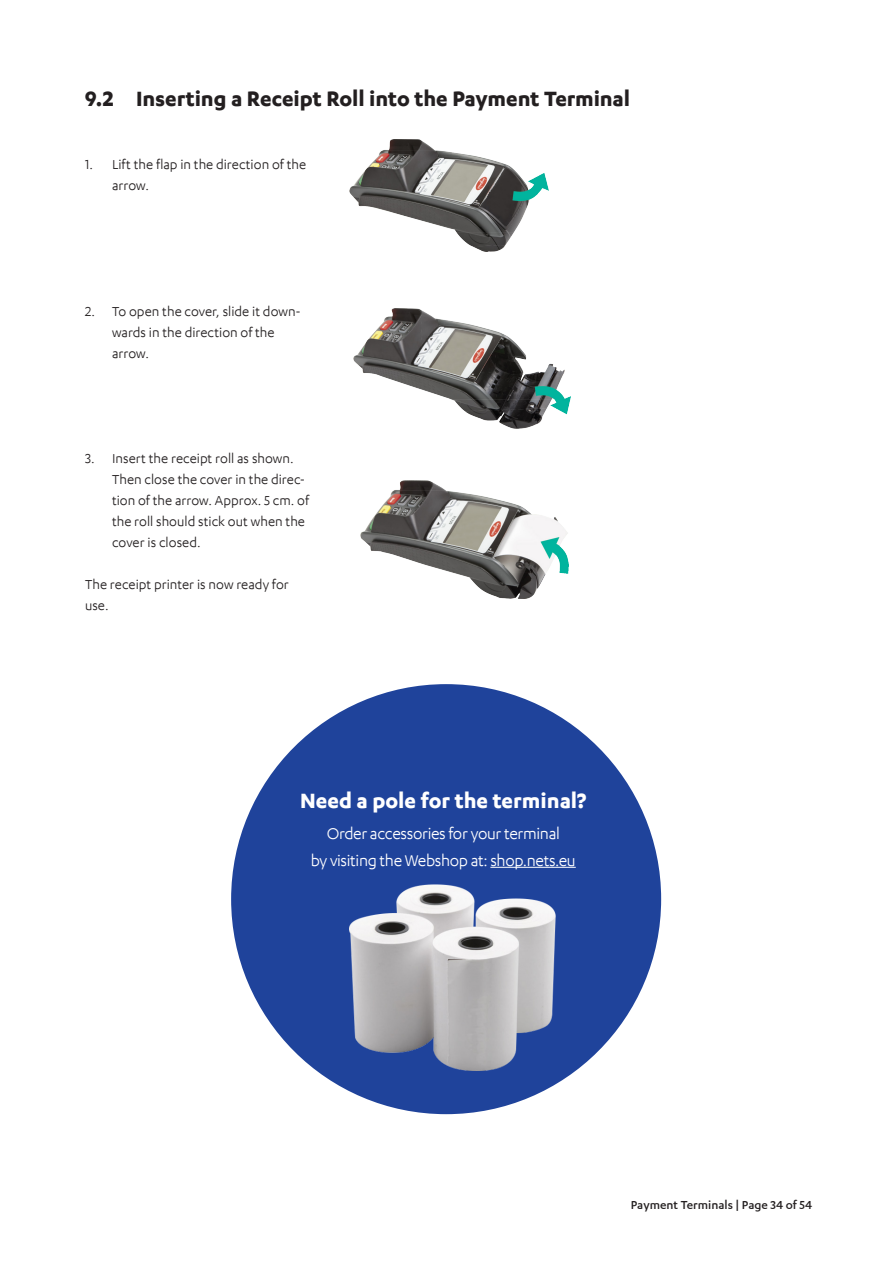
<style>
.page{position:relative;width:893px;height:1263px;background:#fff}
.page>*{position:absolute;margin:0;border:0;box-sizing:border-box;transform-origin:0 0}
.NETS_Subheading_Bold{font:700 24px "Karbon App";letter-spacing:-.005em;color:#231f20}
.Headline3{font:700 24px "Karbon App";color:#fff}
.Body{font:18px/27px "Karbon App";letter-spacing:-.02em;color:#fff;text-align:center}
.NETS_Body_9_12_-_Boo{font:15px/21px "Karbon App";color:#231f20}
.t1{font:500 13.5px "Karbon App";color:#231f20}
</style>
<div class="page">
<img style="left:349px;top:140px;width:199px;height:112px">
<img style="left:353px;top:308px;width:218px;height:121px">
<img style="left:360px;top:481px;width:209px;height:117px">
<div style="left:231px;top:684px;width:430px;height:430px;background:#1f439b;border-radius:50%"></div>
<img style="left:349px;top:884px;width:206px;height:187px">
<hr style="left:490px;top:867px;width:86px;height:1px;background:#fff">
<p class="NETS_Subheading_Bold" style="left:85px;top:85px;width:546px">9.2 Inserting a Receipt Roll into the Payment Terminal</p>
<p class="NETS_Body_9_12_-_Boo" style="left:112px;top:154px;width:196px;text-indent:-27px">1. Lift the flap in the direction of the arrow.</p>
<p class="NETS_Body_9_12_-_Boo" style="left:112px;top:301px;width:190px;text-indent:-27px">2. To open the cover, slide it down&shy;wards in the direction of the arrow.</p>
<p class="NETS_Body_9_12_-_Boo" style="left:112px;top:448px;width:199px;text-indent:-27px">3. Insert the receipt roll as shown.<br>Then close the cover in the direc&shy;tion of the arrow. Approx. 5 cm. of the roll should stick out when the cover is closed.</p>
<p class="NETS_Body_9_12_-_Boo" style="left:85px;top:574px;width:205px">The receipt printer is now ready for use.</p>
<p class="Headline3" style="left:300px;top:787px;width:288px">Need a pole for the terminal?</p>
<p class="Body" style="left:311px;top:819px;width:266px">Order accessories for your terminal<br>by visiting the Webshop at: shop.nets.eu</p>
<p class="t1" style="left:631px;top:1198px;width:183px">Payment Terminals | Page 34 of 54</p>
</div>
